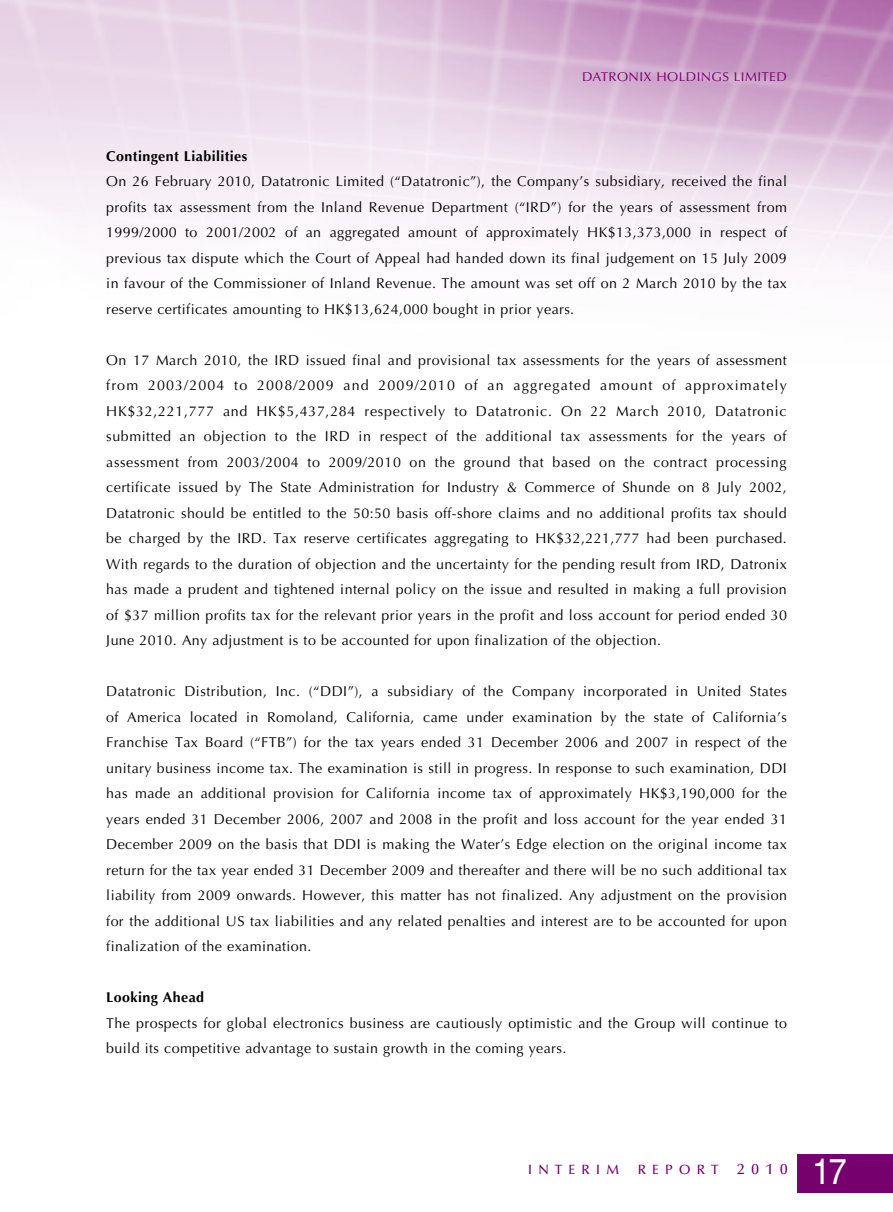
<style>
.page{position:relative;width:893px;height:1212px;background:#fff}
.page>*{position:absolute;margin:0;border:0;box-sizing:border-box;transform-origin:0 0}
.t1{font:36px "Helvetica LT Std";color:#fff;scale:.9 1}
.t2{font:14.25px/25.5px "Optima LT Std";letter-spacing:.03em;color:#000;text-align:justify}
.t3{font:700 14.25px "Optima LT Std";letter-spacing:.03em;color:#000}
.t4{font:500 13.5px "Optima LT Std";letter-spacing:.455em;color:#76006d}
.t5{font:12.75px "Optima LT Std";letter-spacing:.03em;color:#76006d;scale:1.05 1}
.s1{font-size:15px}
</style>
<div class="page">
<img style="left:0;top:0;width:893px;height:1193px">
<div style="left:798px;top:1154px;width:95px;height:39px;background:#76006d"></div>
<p class="t5" style="left:582px;top:69px;width:196px">DATRONIX HOLDINGS LIMITED</p>
<p class="t3" style="left:106px;top:148px;width:143px">Contingent Liabilities</p>
<p class="t2" style="left:106px;top:169px;width:682px">On 26 February 2010, Datatronic Limited (“Datatronic”), the Company’s subsidiary, received the final profits tax assessment from the Inland Revenue Department (“IRD”) for the years of assessment from 1999/2000 to 2001/2002 of an aggregated amount of approximately HK$13,373,000 in respect of previous tax dispute which the Court of Appeal had handed down its final judgement on 15 July 2009 in favour of the Commissioner of Inland Revenue. The amount was set off on 2 March 2010 by the tax reserve certificates amounting to HK$13,624,000 bought in prior years.</p>
<p class="t2" style="left:106px;top:347px;width:682px">On 17 March 2010, the IRD issued final and provisional tax assessments for the years of assessment from 2003/2004 to 2008/2009 and 2009/2010 of an aggregated amount of approximately HK$32,221,777 and HK$5,437,284 respectively to Datatronic. On 22 March 2010, Datatronic submitted an objection to the IRD in respect of the additional tax assessments for the years of assessment from 2003/2004 to 2009/2010 on the ground that based on the contract processing certificate issued by The State Administration for Industry &amp; Commerce of Shunde on 8 July 2002, Datatronic should be entitled to the 50:50 basis off-shore claims and no additional profits tax should be charged by the IRD. Tax reserve certificates aggregating to HK$32,221,777 had been purchased.<br>With regards to the duration of objection and the uncertainty for the pending result from IRD, Datronix has made a prudent and tightened internal policy on the issue and resulted in making a full provision of $37 million profits tax for the relevant prior years in the profit and loss account for period ended 30<br>June 2010. Any adjustment is to be accounted for upon finalization of the objection.</p>
<p class="t2" style="left:106px;top:679px;width:682px">Datatronic Distribution, Inc. (“DDI”), a subsidiary of the Company incorporated in United States of America located in Romoland, California, came under examination by the state of California’s Franchise Tax Board (“FTB”) for the tax years ended 31 December 2006 and 2007 in respect of the unitary business income tax. The examination is still in progress. In response to such examination, DDI has made an additional provision for California income tax of approximately HK$3,190,000 for the years ended 31 December 2006, 2007 and 2008 in the profit and loss account for the year ended 31<br>December 2009 on the basis that DDI is making the Water’s Edge election on the original income tax return for the tax year ended 31 December 2009 and thereafter and there will be no such additional tax liability from 2009 onwards. However, this matter has not finalized. Any adjustment on the provision for the additional US tax liabilities and any related penalties and interest are to be accounted for upon finalization of the examination.</p>
<p class="t3" style="left:106px;top:989px;width:99px">Looking Ahead</p>
<p class="t2" style="left:106px;top:1010px;width:682px">The prospects for global electronics business are cautiously optimistic and the Group will continue to build its competitive advantage to sustain growth in the coming years.</p>
<p class="t4" style="left:528px;top:1162px;width:93px">INTERIM</p>
<p class="t4" style="left:638px;top:1162px;width:151px">REPORT <span class="s1">2010</span></p>
<h1 class="t1" style="left:812px;top:1151px;width:40px">17</h1>
</div>
